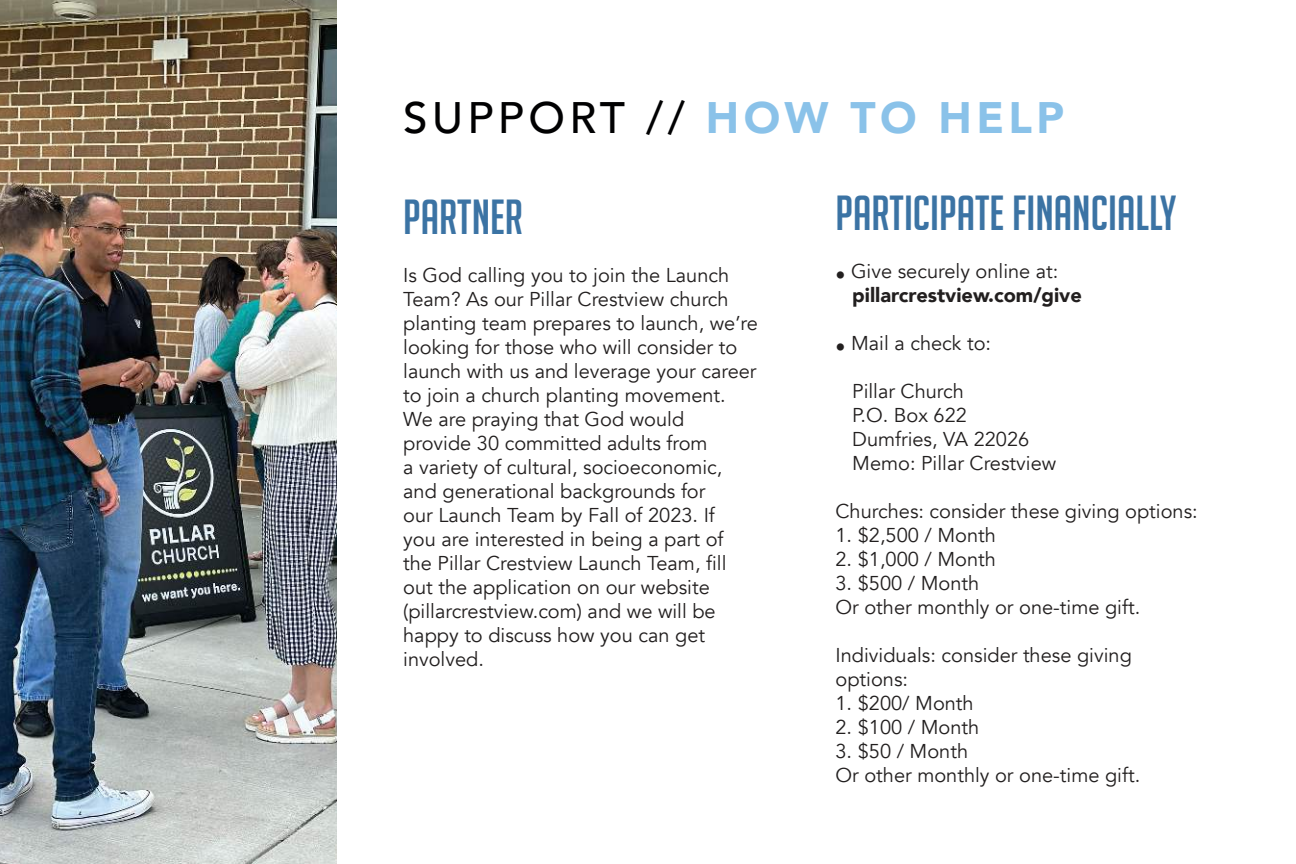
<style>
.page{position:relative;width:1296px;height:864px;background:#fff}
.page>*{position:absolute;margin:0;border:0;box-sizing:border-box;transform-origin:0 0}
.t1{font:48px "Big Noodle Titling";color:#3b73a4}
.t2{font:500 44px "Avenir";letter-spacing:.1em;color:#010102}
.t3{font:20px/24px "Avenir";color:#221f1f}
.t4{font:900 20px "Avenir";color:#221f1f}
.s1{font-weight:900;color:#8ac2e9}
</style>
<div class="page">
<img style="left:0;top:0;width:337px;height:864px">
<h2 class="t2" style="left:403px;top:99px;width:663px">SUPPORT // <span class="s1">HOW TO HELP</span></h2>
<h1 class="t1" style="left:403px;top:189px;width:121px">PARTNER</h1>
<p class="t3" style="left:403px;top:263px;width:356px">Is God calling you to join the Launch Team? As our Pillar Crestview church planting team prepares to launch, we’re looking for those who will consider to launch with us and leverage your career to join a church planting movement.<br>We are praying that God would<br>provide 30 committed adults from<br>a variety of cultural, socioeconomic, and generational backgrounds for<br>our Launch Team by Fall of 2023. If<br>you are interested in being a part of<br>the Pillar Crestview Launch Team, fill out the application on our website (pillarcrestview.com) and we will be happy to discuss how you can get involved.</p>
<h1 class="t1" style="left:836px;top:185px;width:342px">PARTICIPATE FINANCIALLY</h1>
<p class="t3" style="left:836px;top:261px;width:225px">• Give securely online at:</p>
<p class="t4" style="left:852px;top:286px;width:231px">pillarcrestview.com/give</p>
<p class="t3" style="left:836px;top:333px;width:157px">• Mail a check to:</p>
<p class="t3" style="left:852px;top:381px;width:206px">Pillar Church<br>P.O. Box 622<br>Dumfries, VA 22026<br>Memo: Pillar Crestview</p>
<p class="t3" style="left:836px;top:501px;width:364px">Churches: consider these giving options:</p>
<p class="t3" style="left:836px;top:523px;width:162px">1. $2,500 / Month</p>
<p class="t3" style="left:836px;top:547px;width:162px">2. $1,000 / Month</p>
<p class="t3" style="left:836px;top:571px;width:306px">3. $500 / Month<br>Or other monthly or one-time gift.</p>
<p class="t3" style="left:836px;top:645px;width:298px">Individuals: consider these giving options:</p>
<p class="t3" style="left:836px;top:691px;width:140px">1. $200/ Month</p>
<p class="t3" style="left:836px;top:715px;width:145px">2. $100 / Month</p>
<p class="t3" style="left:836px;top:739px;width:306px">3. $50 / Month<br>Or other monthly or one-time gift.</p>
</div>
